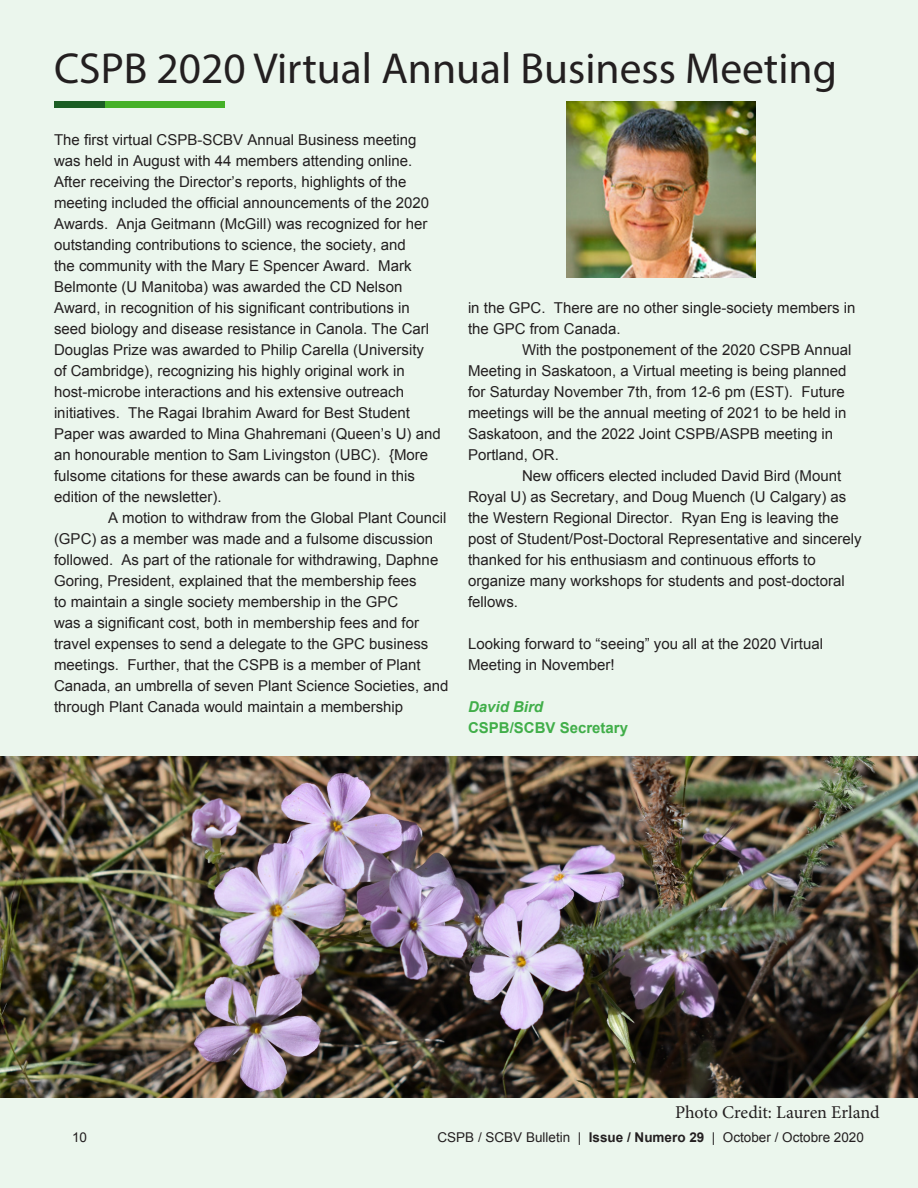
<style>
.page{position:relative;width:918px;height:1188px;background:#ebf6ed}
.page>*{position:absolute;margin:0;border:0;box-sizing:border-box;transform-origin:0 0}
.t1{font:43.5px "Myriad Pro";color:#231f20}
.t2{font:18px "Minion Pro";letter-spacing:-.005em;color:#231f20}
.t3{font:15px/21px "Arial";color:#231f20}
.t4{font:700 15px "Arial";color:#40ae49}
.t5{font:italic 700 15px "Arial";color:#40ae49}
.t6{font:13.5px "Arial";color:#231f20}
.s1{font-weight:700}
</style>
<div class="page">
<div style="left:104px;top:101px;width:121px;height:7px;background:#45b128"></div>
<div style="left:54px;top:101px;width:50px;height:7px;background:#1b5d24"></div>
<img style="left:566px;top:101px;width:190px;height:176px">
<img style="left:0;top:756px;width:917px;height:342px">
<p class="t1" style="left:54px;top:42px;width:784px">CSPB 2020 Virtual Annual Business Meeting</p>
<p class="t3" style="left:54px;top:129px;width:388px">The first virtual CSPB-SCBV Annual Business meeting was held in August with 44 members attending online.<br>After receiving the Director’s reports, highlights of the meeting included the official announcements of the 2020<br>Awards. Anja Geitmann (McGill) was recognized for her outstanding contributions to science, the society, and<br>the community with the Mary E Spencer Award. Mark Belmonte (U Manitoba) was awarded the CD Nelson Award, in recognition of his significant contributions in seed biology and disease resistance in Canola. The Carl Douglas Prize was awarded to Philip Carella (University<br>of Cambridge), recognizing his highly original work in host-microbe interactions and his extensive outreach initiatives. The Ragai Ibrahim Award for Best Student Paper was awarded to Mina Ghahremani (Queen’s U) and an honourable mention to Sam Livingston (UBC). {More fulsome citations for these awards can be found in this edition of the newsletter).</p>
<p class="t3" style="left:54px;top:507px;width:396px;text-indent:54px">A motion to withdraw from the Global Plant Council (GPC) as a member was made and a fulsome discussion followed. As part of the rationale for withdrawing, Daphne Goring, President, explained that the membership fees<br>to maintain a single society membership in the GPC<br>was a significant cost, both in membership fees and for travel expenses to send a delegate to the GPC business meetings. Further, that the CSPB is a member of Plant Canada, an umbrella of seven Plant Science Societies, and through Plant Canada would maintain a membership</p>
<p class="t3" style="left:468px;top:297px;width:389px">in the GPC. There are no other single-society members in the GPC from Canada.</p>
<p class="t3" style="left:468px;top:339px;width:385px;text-indent:54px">With the postponement of the 2020 CSPB Annual Meeting in Saskatoon, a Virtual meeting is being planned for Saturday November 7th, from 12-6 pm (EST). Future meetings will be the annual meeting of 2021 to be held in Saskatoon, and the 2022 Joint CSPB/ASPB meeting in Portland, OR.</p>
<p class="t3" style="left:468px;top:465px;width:395px;text-indent:54px">New officers elected included David Bird (Mount Royal U) as Secretary, and Doug Muench (U Calgary) as the Western Regional Director. Ryan Eng is leaving the post of Student/Post-Doctoral Representative and sincerely thanked for his enthusiasm and continuous efforts to organize many workshops for students and post-doctoral fellows.</p>
<p class="t3" style="left:468px;top:633px;width:357px">Looking forward to “seeing” you all at the 2020 Virtual<br>Meeting in November!</p>
<p class="t5" style="left:468px;top:697px;width:77px">David Bird</p>
<p class="t4" style="left:468px;top:718px;width:162px">CSPB/SCBV Secretary</p>
<p class="t2" style="left:675px;top:1100px;width:206px">Photo Credit: Lauren Erland</p>
<p class="t6" style="left:54px;top:1129px;width:35px">10 10</p>
<p class="t6" style="left:438px;top:1128px;width:428px">CSPB / SCBV Bulletin | <span class="s1">Issue / Numero 29</span> | October / Octobre 2020</p>
<p class="t6" style="left:438px;top:1136px;width:428px">CSPB / SCBV Bulletin | <span class="s1">Issue / Numero 29</span> | October / Octobre 2020</p>
</div>
